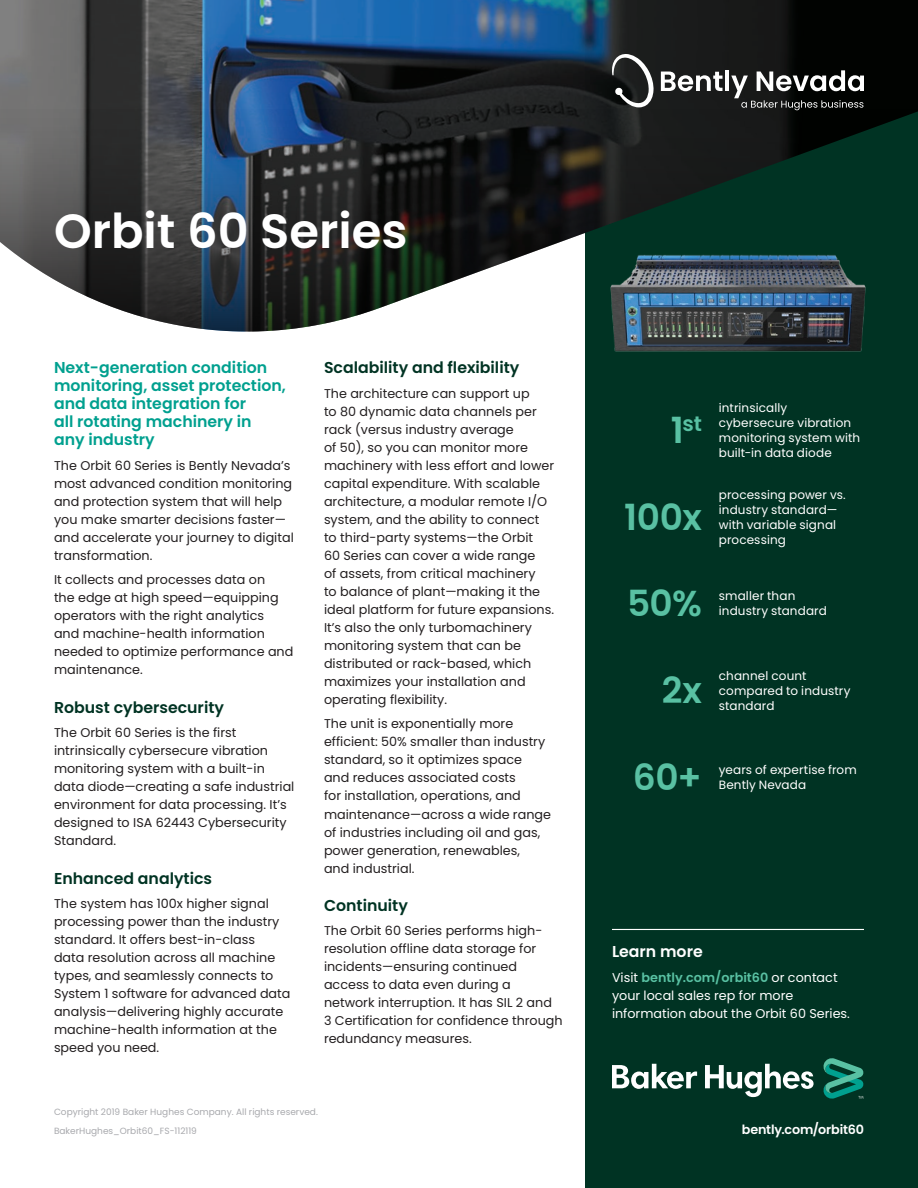
<style>
.page{position:relative;width:918px;height:1188px;background:#fff}
.page>*{position:absolute;margin:0;border:0;box-sizing:border-box;transform-origin:0 0}
.t1{font:600 48px "Poppins";color:#fff}
.t2{font:600 36px "Poppins";letter-spacing:-.015em;color:#59c1a3}
.t3{font:600 21px "Poppins";color:#59c1a3}
.t4{font:600 15.75px/18px "Poppins";color:#00a08f}
.t5{font:600 15.75px "Poppins";color:#003323}
.t6{font:600 15.75px "Poppins";color:#fff}
.t7{font:12.75px/18px "Poppins";color:#231f20}
.t8{font:12.75px/18px "Poppins";color:#fff}
.t9{font:600 12.75px "Poppins";letter-spacing:-.01em;color:#fff}
.t10{font:12px/15px "Poppins";letter-spacing:.01em;color:#fff}
.t11{font:9px/18.8px "Poppins";color:#a8a9ad}
.s1{font-size:36px}
.s2{font-weight:600;color:#59c1a3}
</style>
<div class="page">
<div style="left:585px;top:0;width:333px;height:1188px;background:#003323"></div>
<svg style="left:0;top:0;width:918px;height:332px"></svg>
<hr style="left:612px;top:929px;width:252px;height:1px;background:#fff">
<img style="left:586px;top:248px;width:304px;height:104px">
<svg style="left:612px;top:1058px;width:252px;height:41px"></svg>
<svg style="left:610px;top:53px;width:44px;height:54px;background:#494b4a"></svg>
<svg style="left:661px;top:72px;width:62px;height:19px"></svg>
<hr style="left:725px;top:70px;width:4px;height:21px;background:#fff">
<svg style="left:731px;top:70px;width:133px;height:40px;background:#4a4b4a"></svg>
<h1 class="t1" style="left:54px;top:203px;width:355px">Orbit 60 Series</h1>
<p class="t4" style="left:54px;top:359px;width:233px">Next-generation condition monitoring, asset protection, and data integration for<br>all rotating machinery in any industry</p>
<p class="t7" style="left:54px;top:456px;width:241px">The Orbit 60 Series is Bently Nevada’s most advanced condition monitoring and protection system that will help you make smarter decisions faster— and accelerate your journey to digital transformation.</p>
<p class="t7" style="left:54px;top:571px;width:241px">It collects and processes data on<br>the edge at high speed—equipping operators with the right analytics<br>and machine‑health information needed to optimize performance and maintenance.</p>
<p class="t5" style="left:54px;top:698px;width:172px">Robust cybersecurity</p>
<p class="t7" style="left:54px;top:724px;width:242px">The Orbit 60 Series is the first intrinsically cybersecure vibration monitoring system with a built‑in data diode—creating a safe industrial environment for data processing. It’s designed to ISA 62443 Cybersecurity<br>Standard.</p>
<p class="t5" style="left:54px;top:869px;width:160px">Enhanced analytics</p>
<p class="t7" style="left:54px;top:895px;width:238px">The system has 100x higher signal processing power than the industry standard. It offers best-in-class<br>data resolution across all machine types, and seamlessly connects to System 1 software for advanced data analysis—delivering highly accurate machine‑health information at the speed you need.</p>
<p class="t5" style="left:324px;top:358px;width:197px">Scalability and flexibility</p>
<p class="t7" style="left:324px;top:384px;width:232px">The architecture can support up<br>to 80 dynamic data channels per rack (versus industry average<br>of 50), so you can monitor more machinery with less effort and lower capital expenditure. With scalable architecture, a modular remote I/O system, and the ability to connect to third-party systems—the Orbit<br>60 Series can cover a wide range<br>of assets, from critical machinery<br>to balance of plant—making it the ideal platform for future expansions.<br>It’s also the only turbomachinery monitoring system that can be distributed or rack-based, which maximizes your installation and operating flexibility.</p>
<p class="t7" style="left:324px;top:715px;width:229px">The unit is exponentially more efficient: 50% smaller than industry standard, so it optimizes space<br>and reduces associated costs<br>for installation, operations, and maintenance—across a wide range of industries including oil and gas, power generation, renewables,<br>and industrial.</p>
<p class="t5" style="left:324px;top:896px;width:85px">Continuity</p>
<p class="t7" style="left:324px;top:922px;width:240px">The Orbit 60 Series performs high&shy;resolution offline data storage for incidents—ensuring continued access to data even during a network interruption. It has SIL 2 and<br>3 Certification for confidence through redundancy measures.</p>
<p class="t11" style="left:54px;top:1103px;width:265px">Copyright 2019 Baker Hughes Company. All rights reserved.<br>BakerHughes_Orbit60_FS-112119</p>
<h3 class="t3" style="left:671px;top:412px;width:33px"><span class="s1">1</span>st</h3>
<h2 class="t2" style="left:624px;top:496px;width:79px">100x</h2>
<p class="t10" style="left:719px;top:401px;width:143px">intrinsically cybersecure vibration monitoring system with built‑in data diode</p>
<p class="t10" style="left:719px;top:487px;width:128px">processing power vs. industry standard— with variable signal processing</p>
<h2 class="t2" style="left:627px;top:583px;width:76px">50%</h2>
<p class="t10" style="left:719px;top:589px;width:109px">smaller than industry standard</p>
<h2 class="t2" style="left:662px;top:669px;width:42px">2x</h2>
<p class="t10" style="left:719px;top:668px;width:133px">channel count compared to industry standard</p>
<h2 class="t2" style="left:633px;top:756px;width:70px">60+</h2>
<p class="t10" style="left:719px;top:762px;width:139px">years of expertise from<br>Bently Nevada</p>
<p class="t6" style="left:612px;top:942px;width:92px">Learn more</p>
<p class="t8" style="left:612px;top:968px;width:239px">Visit <span class="s2">bently.com/orbit60</span> or contact your local sales rep for more information about the Orbit 60 Series.</p>
<p class="t9" style="left:742px;top:1122px;width:124px">bently.com/orbit60</p>
</div>
